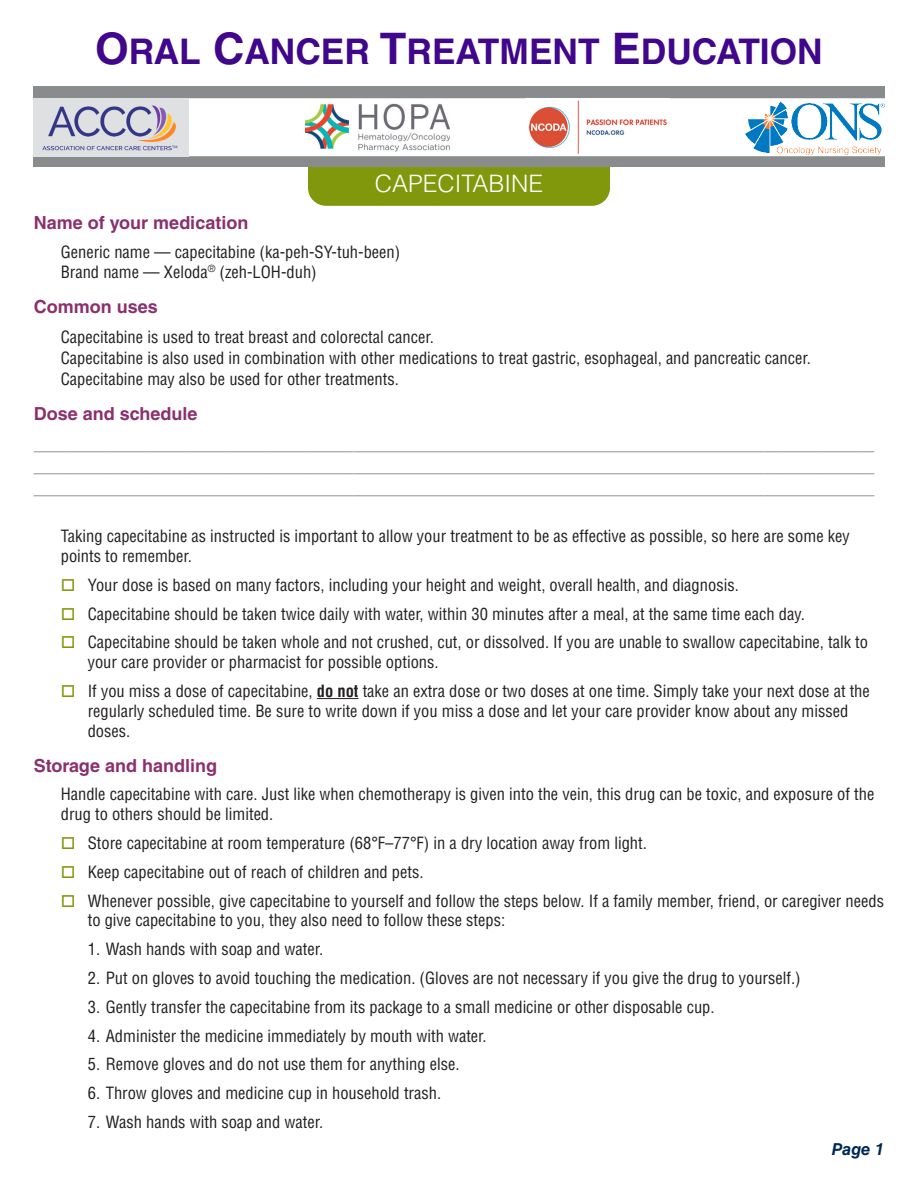
<style>
.page{position:relative;width:918px;height:1188px;background:#fff}
.page>*{position:absolute;margin:0;border:0;box-sizing:border-box;transform-origin:0 0}
.t1{font:700 35.4px "Helvetica LT Std";color:#40068b}
.t2{font:300 24px "Helvetica LT Std";color:#fff}
.t3{font:700 18px "Helvetica LT Std";color:#8a8b8d}
.subhead{font:700 18px "Helvetica LT Std";color:#8b306d}
.text{font:condensed 16.5px/19.8px "Helvetica LT Std";color:#231f20}
.t4{font:italic 700 16.5px "Helvetica LT Std";color:#002855}
.s1{font-size:43.5px}
.s2{color:#81980d}
.s3{font-weight:700}
</style>
<div class="page">
<div style="left:308px;top:139px;width:302px;height:67px;background:#81980d;border-radius:18px"></div>
<div style="left:34px;top:87px;width:850px;height:80px;background:#898c8d"></div>
<div style="left:34px;top:98px;width:852px;height:58px;background:#fff;border:2px solid #fff"></div>
<img style="left:305px;top:103px;width:145px;height:51px">
<img style="left:745px;top:100px;width:140px;height:54px">
<img style="left:525px;top:99px;width:145px;height:56px">
<img style="left:34px;top:98px;width:154px;height:58px">
<hr style="left:317px;top:698px;width:42px;height:1px;background:#231f20">
<h1 class="t1" style="left:95px;top:30px;width:729px"><span class="s1">O</span>RAL <span class="s1">C</span>ANCER <span class="s1">T</span>REATMENT <span class="s1">E</span>DUCATION</h1>
<h2 class="t2" style="left:375px;top:169px;width:170px">CAPECITABINE</h2>
<p class="subhead" style="left:34px;top:212px;width:216px">Name of your medication</p>
<p class="text" style="left:61px;top:242px;width:341px">Generic name — capecitabine (ka-peh-SY-tuh-been)</p>
<p class="text" style="left:61px;top:262px;width:258px">Brand name — Xeloda<sup>®</sup> (zeh-LOH-duh)</p>
<p class="subhead" style="left:34px;top:295px;width:126px">Common uses</p>
<p class="text" style="left:61px;top:327px;width:375px">Capecitabine is used to treat breast and colorectal cancer.</p>
<p class="text" style="left:61px;top:348px;width:752px">Capecitabine is also used in combination with other medications to treat gastric, esophageal, and pancreatic cancer.</p>
<p class="text" style="left:61px;top:369px;width:340px">Capecitabine may also be used for other treatments.</p>
<p class="subhead" style="left:34px;top:402px;width:165px">Dose and schedule</p>
<p class="t3" style="left:34px;top:433px;width:842px">____________________________________________________________________________________</p>
<p class="t3" style="left:34px;top:455px;width:842px">____________________________________________________________________________________</p>
<p class="t3" style="left:34px;top:476px;width:842px">____________________________________________________________________________________</p>
<p class="text" style="left:61px;top:526px;width:791px">Taking capecitabine as instructed is important to allow your treatment to be as effective as possible, so here are some key points to remember.</p>
<p class="text" style="left:61px;top:575px;width:680px"><span class="s2">□</span> Your dose is based on many factors, including your height and weight, overall health, and diagnosis.</p>
<p class="text" style="left:61px;top:604px;width:746px"><span class="s2">□</span> Capecitabine should be taken twice daily with water, within 30 minutes after a meal, at the same time each day.</p>
<p class="text" style="left:88px;top:632px;width:782px;text-indent:-27px"><span class="s2">□</span> Capecitabine should be taken whole and not crushed, cut, or dissolved. If you are unable to swallow capecitabine, talk to your care provider or pharmacist for possible options.</p>
<p class="text" style="left:88px;top:681px;width:784px;text-indent:-27px"><span class="s2">□</span> If you miss a dose of capecitabine, <span class="s3">do not</span> take an extra dose or two doses at one time. Simply take your next dose at the regularly scheduled time. Be sure to write down if you miss a dose and let your care provider know about any missed doses.</p>
<p class="subhead" style="left:34px;top:754px;width:185px">Storage and handling</p>
<p class="text" style="left:61px;top:784px;width:815px">Handle capecitabine with care. Just like when chemotherapy is given into the vein, this drug can be toxic, and exposure of the drug to others should be limited.</p>
<p class="text" style="left:61px;top:833px;width:588px"><span class="s2">□</span> Store capecitabine at room temperature (68°F–77°F) in a dry location away from light.</p>
<p class="text" style="left:61px;top:862px;width:364px"><span class="s2">□</span> Keep capecitabine out of reach of children and pets.</p>
<p class="text" style="left:88px;top:891px;width:798px;text-indent:-27px"><span class="s2">□</span> Whenever possible, give capecitabine to yourself and follow the steps below. If a family member, friend, or caregiver needs to give capecitabine to you, they also need to follow these steps:</p>
<p class="text" style="left:88px;top:939px;width:237px">1. Wash hands with soap and water.</p>
<p class="text" style="left:88px;top:968px;width:714px">2. Put on gloves to avoid touching the medication. (Gloves are not necessary if you give the drug to yourself.)</p>
<p class="text" style="left:88px;top:997px;width:628px">3. Gently transfer the capecitabine from its package to a small medicine or other disposable cup.</p>
<p class="text" style="left:88px;top:1026px;width:400px">4. Administer the medicine immediately by mouth with water.</p>
<p class="text" style="left:88px;top:1054px;width:373px">5. Remove gloves and do not use them for anything else.</p>
<p class="text" style="left:88px;top:1083px;width:355px">6. Throw gloves and medicine cup in household trash.</p>
<p class="text" style="left:88px;top:1112px;width:237px">7. Wash hands with soap and water.</p>
<p class="t4" style="left:832px;top:1139px;width:54px">Page 1</p>
</div>
